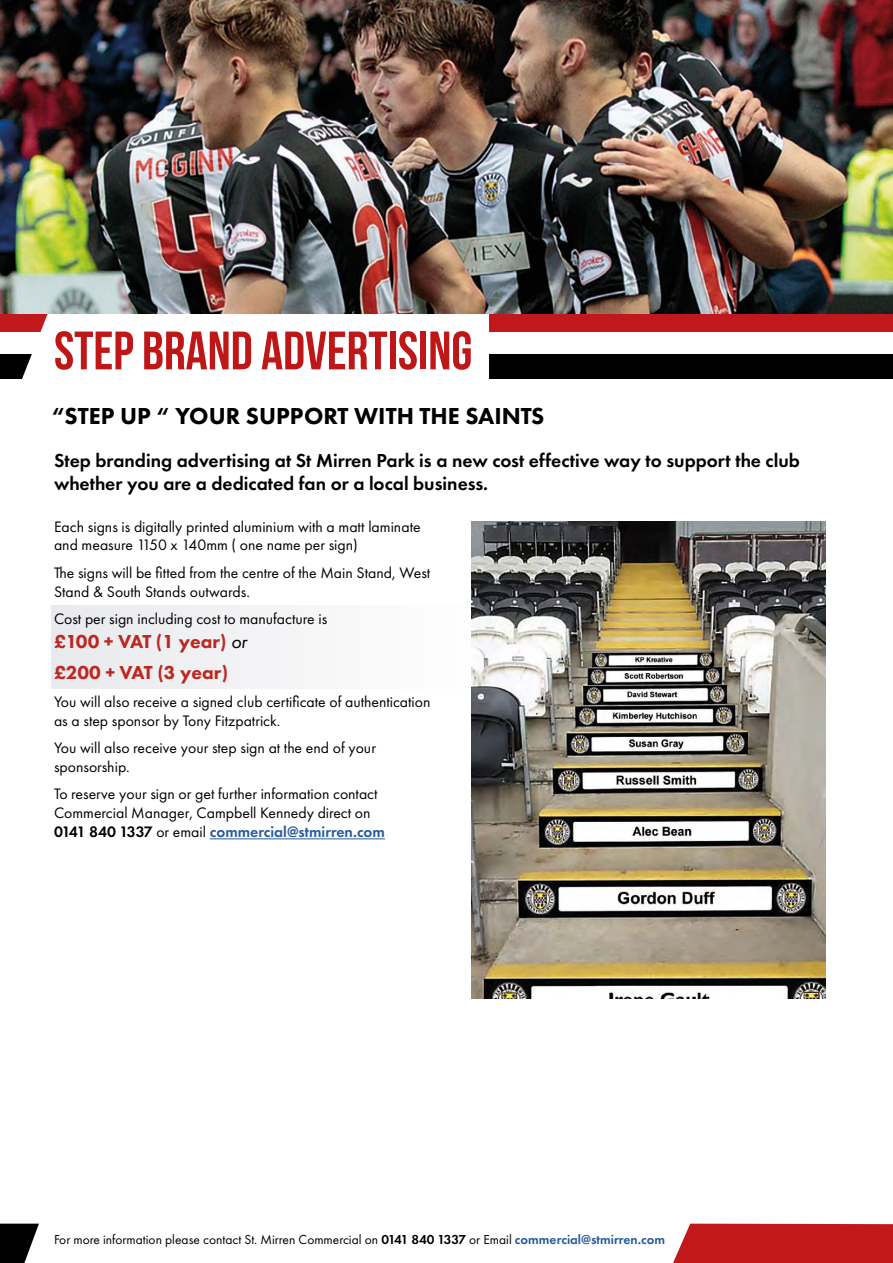
<style>
.page{position:relative;width:893px;height:1263px;background:#fff}
.page>*{position:absolute;margin:0;border:0;box-sizing:border-box;transform-origin:0 0}
.t1{font:54px "Bebas Neue";color:#bf1717}
.t2{font:800 24px "Futura PT";color:#000}
.t3{font:600 19.5px/23.4px "Futura PT";color:#000}
.t4{font:800 19.5px/32px "Futura PT";color:#bc2821}
.t5{font:15.75px/18.9px "Futura PT";color:#000}
.t6{font:13.5px "Futura PT";color:#000}
.s1{font-weight:400;font-style:italic;color:#000}
.s2{font-weight:600}
.s3{font-weight:600;color:#275b9b}
</style>
<div class="page">
<svg style="left:0;top:1223px;width:39px;height:40px"></svg>
<svg style="left:673px;top:1223px;width:220px;height:40px;background:#c32629"></svg>
<img style="left:0;top:0;width:893px;height:314px">
<div style="left:0;top:314px;width:893px;height:45px;background:#c0181d"></div>
<div style="left:0;top:332px;width:893px;height:45px;background:#fff"></div>
<div style="left:0;top:354px;width:893px;height:24px;background:#000"></div>
<div style="left:52px;top:605px;width:427px;height:84px;background:#f3f4f5"></div>
<div style="left:19px;top:314px;width:470px;height:65px;background:#fff"></div>
<hr style="left:210px;top:838px;width:175px;height:1px;background:#275b9b">
<img style="left:471px;top:521px;width:354px;height:477px">
<h1 class="t1" style="left:54px;top:321px;width:420px">STEP BRAND ADVERTISING</h1>
<h2 class="t2" style="left:52px;top:401px;width:494px">“STEP UP “ YOUR SUPPORT WITH THE SAINTS</h2>
<p class="t3" style="left:54px;top:448px;width:747px">Step branding advertising at St Mirren Park is a new cost effective way to support the club whether you are a dedicated fan or a local business.</p>
<p class="t5" style="left:54px;top:517px;width:368px">Each signs is digitally printed aluminium with a matt laminate and measure 1150 x 140mm ( one name per sign)</p>
<p class="t5" style="left:54px;top:563px;width:378px">The signs will be fitted from the centre of the Main Stand, West<br>Stand &amp; South Stands outwards.</p>
<p class="t5" style="left:54px;top:609px;width:275px">Cost per sign including cost to manufacture is</p>
<p class="t4" style="left:54px;top:625px;width:195px">£100 + VAT (1 year) <span class="s1">or </span>£200 + VAT (3 year)</p>
<p class="t5" style="left:54px;top:692px;width:378px">You will also receive a signed club certificate of authentication as a step sponsor by Tony Fitzpatrick.</p>
<p class="t5" style="left:54px;top:738px;width:323px">You will also receive your step sign at the end of your sponsorship.</p>
<p class="t5" style="left:54px;top:785px;width:332px">To reserve your sign or get further information contact<br>Commercial Manager, Campbell Kennedy direct on<br><span class="s2">0141 840 1337</span> or email <span class="s3">commercial@stmirren.com</span></p>
<p class="t6" style="left:54px;top:1231px;width:613px">For more information please contact St. Mirren Commercial on <span class="s2">0141 840 1337</span> or Email <span class="s3">commercial@stmirren.com</span></p>
</div>
